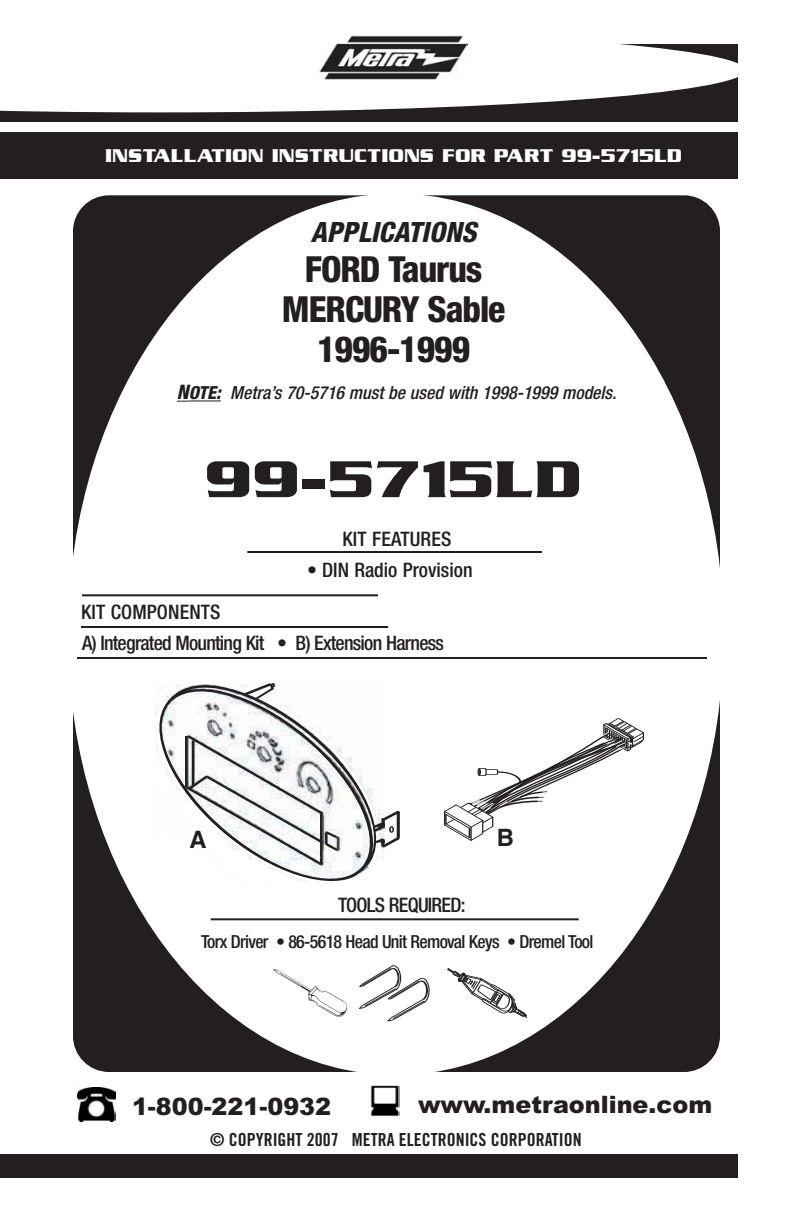
<style>
.page{position:relative;width:792px;height:1224px;background:#fff}
.page>*{position:absolute;margin:0;border:0;box-sizing:border-box;transform-origin:0 0}
.t1{font:700 56px "Serpentine ICG";color:#231f20;scale:1.12 1}
.t2{font:800 condensed 36px/40px "Helvetica Neue";letter-spacing:-.03em;color:#231f20;text-align:center}
.t3{font:italic 800 condensed 28px "Helvetica Neue";color:#231f20}
.t4{font:900 24px "Arial";color:#231f20}
.t5{font:700 24px "Helvetica";color:#231f20}
.t6{font:500 condensed 20px "Helvetica Neue";letter-spacing:-.04em;color:#231f20}
.t7{font:700 20px "Serpentine ICG";color:#fff}
.t8{font:500 condensed 20px "Helvetica Neue";letter-spacing:.005em;color:#231f20}
.t9{font:500 condensed 20px "Helvetica Neue";color:#231f20}
.t10{font:italic 500 condensed 18px "Helvetica Neue";color:#231f20}
.t11{font:500 condensed 18px "Helvetica Neue";letter-spacing:-.04em;color:#231f20}
.t12{font:18px "Trade Gothic Bold Cond Twenty";color:#231f20}
.s1{font-weight:800;font-size:20px}
.s2{font-weight:800}
</style>
<div class="page">
<div style="left:73px;top:195px;width:647px;height:877px;background:#231f20;border-radius:36px"></div>
<div style="left:68px;top:194px;width:656px;height:881px;background:#fff;border-radius:50%"></div>
<div style="left:0;top:44px;width:738px;height:78px;background:#231f20"></div>
<svg style="left:0;top:44px;width:738px;height:68px;background:#e2e1e1"></svg>
<div style="left:316px;top:28px;width:162px;height:57px;background:#fff"></div>
<img style="left:320px;top:36px;width:148px;height:44px">
<div style="left:0;top:133px;width:738px;height:46px;background:#231f20"></div>
<hr style="left:247px;top:551px;width:295px;height:2px;background:#231f20">
<hr style="left:82px;top:594px;width:296px;height:2px;background:#231f20">
<svg style="left:166px;top:684px;width:155px;height:49px"></svg>
<svg style="left:241px;top:683px;width:37px;height:18px"></svg>
<svg style="left:155px;top:733px;width:245px;height:152px"></svg>
<hr style="left:211px;top:918px;width:368px;height:2px;background:#231f20">
<svg style="left:359px;top:965px;width:71px;height:57px"></svg>
<img style="left:77px;top:1088px;width:39px;height:34px">
<img style="left:370px;top:1085px;width:30px;height:31px">
<div style="left:0;top:1154px;width:738px;height:24px;background:#231f20"></div>
<svg style="left:447px;top:968px;width:79px;height:50px"></svg>
<hr style="left:77px;top:657px;width:630px;height:2px;background:#231f20">
<img style="left:273px;top:968px;width:74px;height:49px">
<hr style="left:81px;top:626px;width:307px;height:2px;background:#231f20">
<svg style="left:177px;top:401px;width:44px;height:1px"></svg>
<svg style="left:444px;top:718px;width:200px;height:123px"></svg>
<p class="t7" style="left:105px;top:144px;width:578px">INSTALLATION INSTRUCTIONS FOR PART 99-5715LD</p>
<h3 class="t3" style="left:311px;top:222px;width:167px">APPLICATIONS</h3>
<h2 class="t2" style="left:282px;top:252px;width:225px">FORD Taurus<br>MERCURY Sable<br>1996-1999</h2>
<p class="t10" style="left:177px;top:386px;width:441px"><span class="s1">N</span><span class="s2">OTE:</span> Metra’s 70-5716 must be used with 1998-1999 models.</p>
<h1 class="t1" style="left:204px;top:445px;width:339px">99-5715LD</h1>
<p class="t8" style="left:81px;top:605px;width:141px">KIT COMPONENTS</p>
<p class="t8" style="left:343px;top:532px;width:110px">KIT FEATURES</p>
<p class="t9" style="left:307px;top:563px;width:167px">• DIN Radio Provision</p>
<p class="t6" style="left:82px;top:636px;width:363px">A) Integrated Mounting Kit • B) Extension Harness</p>
<p class="t5" style="left:189px;top:830px;width:19px">A</p>
<p class="t5" style="left:497px;top:828px;width:19px">B</p>
<p class="t6" style="left:338px;top:898px;width:129px">TOOLS REQUIRED:</p>
<p class="t11" style="left:201px;top:935px;width:394px">Torx Driver • 86-5618 Head Unit Removal Keys • Dremel Tool</p>
<p class="t4" style="left:418px;top:1091px;width:296px">www.metraonline.com</p>
<p class="t4" style="left:132px;top:1092px;width:201px">1-800-221-0932</p>
<p class="t12" style="left:210px;top:1133px;width:373px">© COPYRIGHT 2007 METRA ELECTRONICS CORPORATION</p>
</div>
